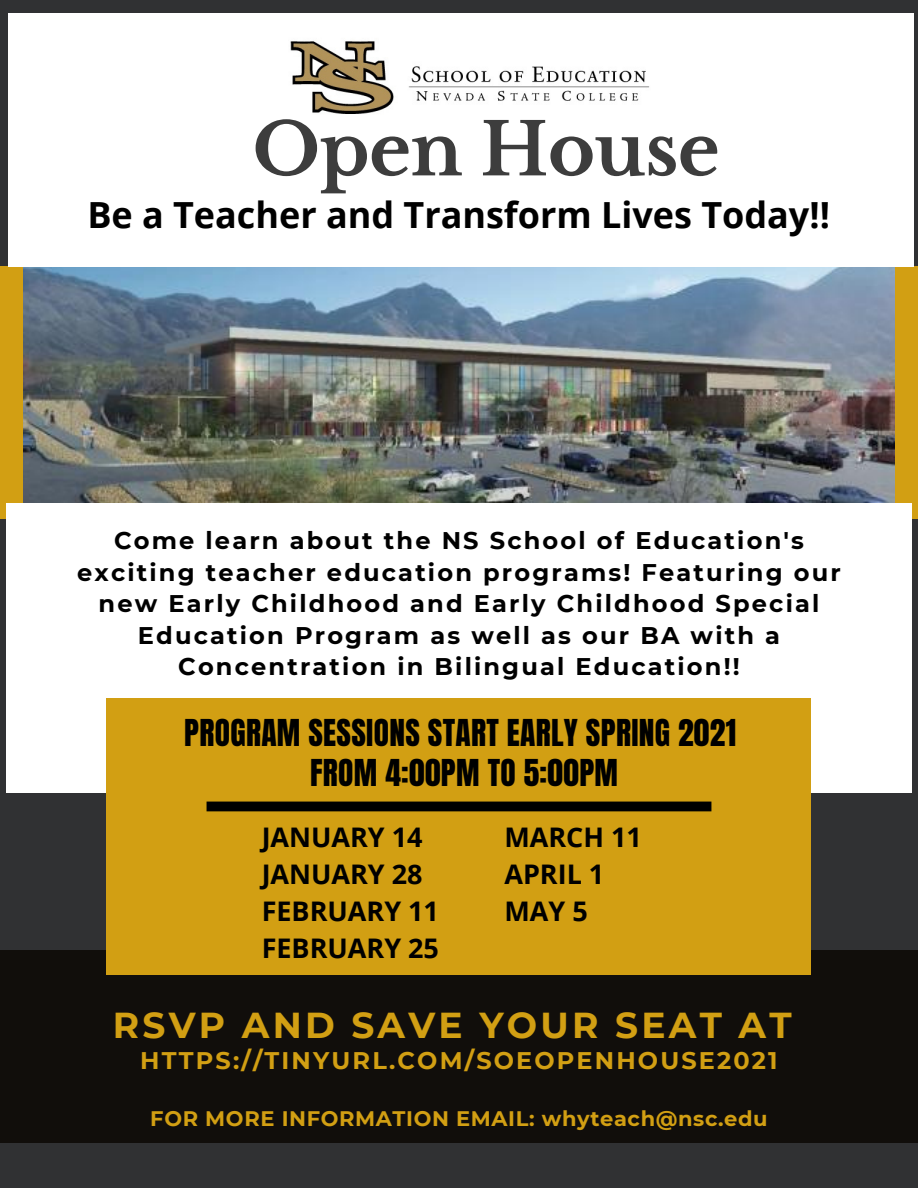
<style>
.page{position:relative;width:918px;height:1188px;background:#303133}
.page>*{position:absolute;margin:0;border:0;box-sizing:border-box;transform-origin:0 0}
.t1{font:700 72px "Libre Baskerville";letter-spacing:-.01em;color:#3d3d3d}
.t2{font:700 36px "Open Sans";color:#000}
.t3{font:700 36px "Montserrat";letter-spacing:.09em;color:#d29f13}
.t4{font:31.5px "Anton";letter-spacing:.01em;color:#000}
.t5{font:700 27px "Open Sans";color:#000}
.t6{font:700 24.15px/31.7px "Montserrat";letter-spacing:.09em;color:#000;text-align:center}
.t7{font:700 24px "Montserrat";letter-spacing:.09em;color:#d29f13}
.t8{font:700 21px "Montserrat";letter-spacing:.03em;color:#d29f13}
</style>
<div class="page">
<div style="left:0;top:266px;width:918px;height:253px;background:#d29f13"></div>
<img style="left:24px;top:267px;width:871px;height:237px">
<div style="left:6px;top:504px;width:906px;height:289px;background:#fff"></div>
<div style="left:8px;top:14px;width:905px;height:253px;background:#fff"></div>
<div style="left:0;top:950px;width:918px;height:193px;background:#110e0b"></div>
<img style="left:290px;top:41px;width:360px;height:73px">
<div style="left:107px;top:699px;width:704px;height:276px;background:#d29f13"></div>
<div style="left:207px;top:802px;width:504px;height:9px;background:#000"></div>
<p class="t1" style="left:252px;top:106px;width:469px">Open House</p>
<p class="t2" style="left:87px;top:189px;width:744px">Be a Teacher and Transform Lives Today!!</p>
<p class="t6" style="left:77px;top:524px;width:765px">Come learn about the NS School of Education's exciting teacher education programs! Featuring our new Early Childhood and Early Childhood Special Education Program as well as our BA with a Concentration in Bilingual Education!!</p>
<p class="t4" style="left:184px;top:710px;width:553px">PROGRAM SESSIONS START EARLY SPRING 2021</p>
<p class="t4" style="left:310px;top:750px;width:309px">FROM 4:00PM TO 5:00PM</p>
<p class="t5" style="left:262px;top:818px;width:162px">JANUARY 14</p>
<p class="t5" style="left:262px;top:855px;width:162px">JANUARY 28</p>
<p class="t5" style="left:262px;top:893px;width:179px">FEBRUARY 11</p>
<p class="t5" style="left:262px;top:930px;width:179px">FEBRUARY 25</p>
<p class="t5" style="left:504px;top:818px;width:139px">MARCH 11</p>
<p class="t5" style="left:504px;top:855px;width:101px">APRIL 1</p>
<p class="t5" style="left:504px;top:893px;width:85px">MAY 5</p>
<p class="t3" style="left:113px;top:1003px;width:680px">RSVP AND SAVE YOUR SEAT AT</p>
<p class="t7" style="left:140px;top:1046px;width:639px">HTTPS://TINYURL.COM/SOEOPENHOUSE2021</p>
<p class="t8" style="left:150px;top:1106px;width:619px">FOR MORE INFORMATION EMAIL: whyteach@nsc.edu</p>
</div>
